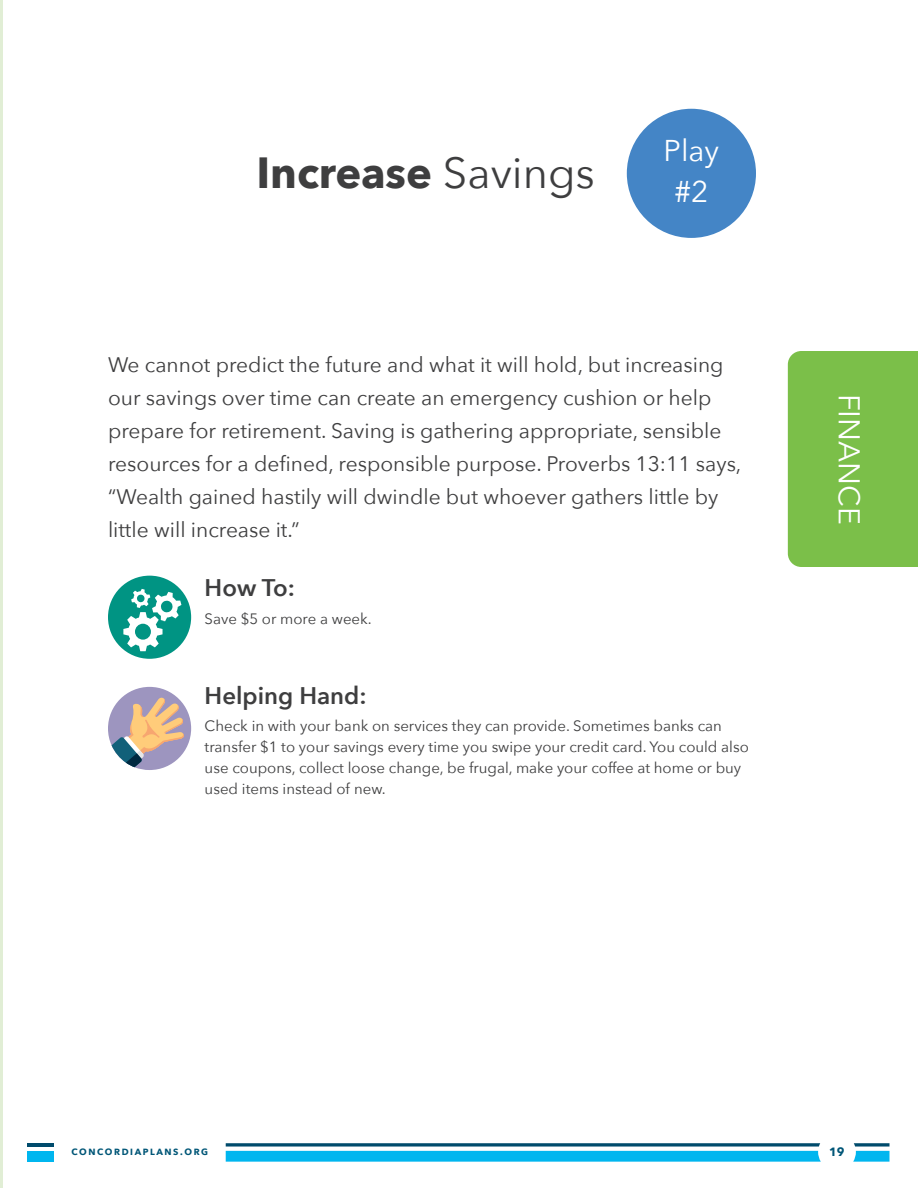
<style>
.page{position:relative;width:918px;height:1188px;background:#fff}
.page>*{position:absolute;margin:0;border:0;box-sizing:border-box;transform-origin:0 0}
.Play_Heading_right{font:700 43.5px "Avenir Next";color:#3e3e3f}
.Play{font:30px "Avenir Next";color:#fff}
.Subhead{font:600 24px "Avenir Next";color:#3e3e3f}
.Play_intro_text{font:21px/33px "Avenir Next";color:#3e3e3f}
.Body{font:15px/21px "Avenir Next";color:#3e3e3f}
.body_with_extra_space_fter{font:15px "Avenir Next";color:#3e3e3f}
.t1{font:700 12px "Avenir Next";color:#005677}
.t2{font:700 9px "Avenir Next";letter-spacing:.175em;color:#005677}
.s1{font-weight:400}
</style>
<div class="page">
<hr style="left:0;top:0;width:2px;height:1188px;background:#e1eed5">
<div style="left:788px;top:351px;width:130px;height:216px;background:#7bbf49"></div>
<svg style="left:226px;top:1143px;width:664px;height:19px"></svg>
<div style="left:27px;top:1151px;width:27px;height:11px;background:#00b6ef"></div>
<hr style="left:27px;top:1143px;width:27px;height:4px;background:#004b6c">
<div style="left:627px;top:109px;width:129px;height:129px;background:#4485c6;border-radius:50%"></div>
<svg style="left:108px;top:687px;width:83px;height:83px"></svg>
<div style="left:108px;top:576px;width:83px;height:83px;background:#009483;border-radius:42px"></div>
<svg style="left:123px;top:589px;width:58px;height:62px"></svg>
<p class="Play_Heading_right" style="left:256px;top:135px;width:340px">Increase <span class="s1">Savings</span></p>
<p class="Play" style="left:664px;top:126px;width:57px">Play</p>
<p class="Play" style="left:674px;top:166px;width:36px">#2</p>
<p class="Play_intro_text" style="left:108px;top:347px;width:635px">We cannot predict the future and what it will hold, but increasing our savings over time can create an emergency cushion or help prepare for retirement. Saving is gathering appropriate, sensible resources for a defined, responsible purpose. Proverbs 13:11 says, “Wealth gained hastily will dwindle but whoever gathers little by little will increase it.”</p>
<p class="Subhead" style="left:205px;top:567px;width:92px">How To:</p>
<p class="body_with_extra_space_fter" style="left:205px;top:606px;width:169px">Save $5 or more a week.</p>
<p class="Subhead" style="left:205px;top:675px;width:164px">Helping Hand:</p>
<p class="Body" style="left:205px;top:715px;width:546px">Check in with your bank on services they can provide. Sometimes banks can transfer $1 to your savings every time you swipe your credit card. You could also use coupons, collect loose change, be frugal, make your coffee at home or buy used items instead of new.</p>
<h2 class="Play" style="left:874px;top:394px;width:132px;rotate:90deg">FINANCE</h2>
<p class="t2" style="left:72px;top:1144px;width:138px">CONCORDIAPLANS.ORG</p>
<p class="t1" style="left:829px;top:1142px;width:17px">19</p>
</div>
